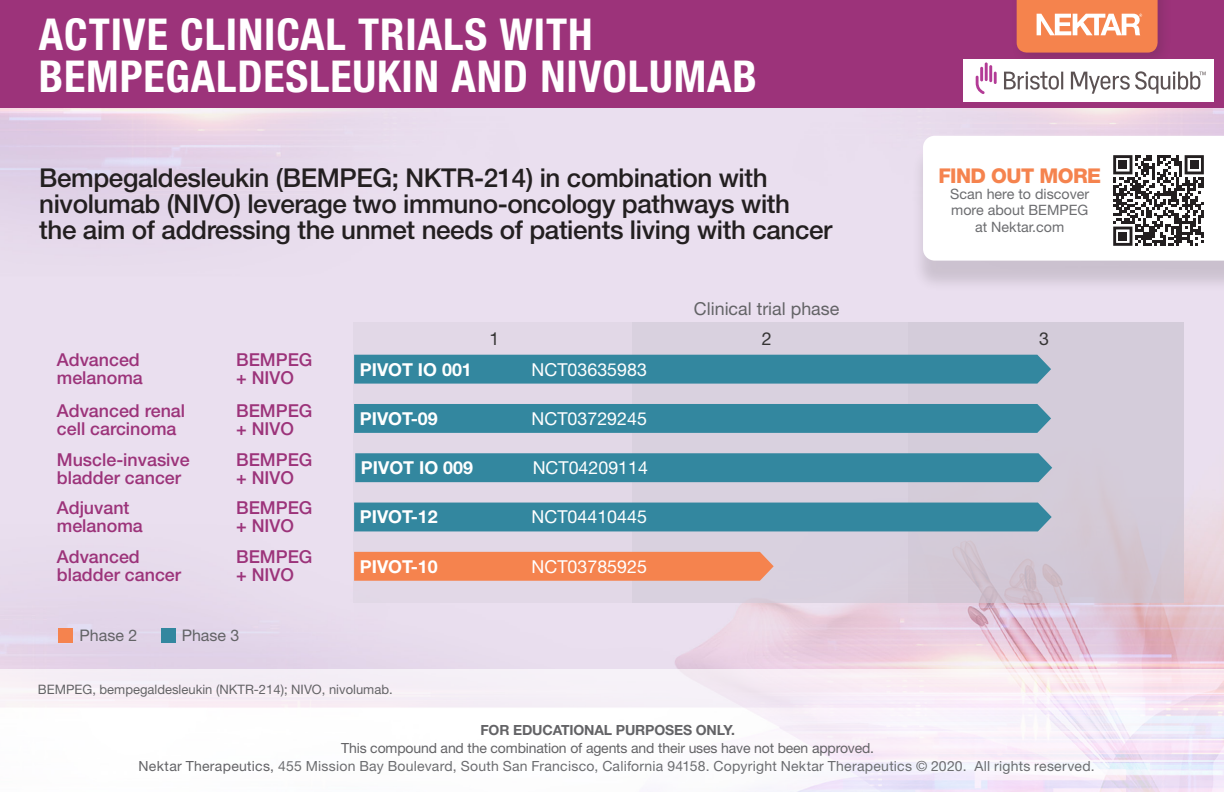
<style>
.page{position:relative;width:1224px;height:792px;background:#fff}
.page>*{position:absolute;margin:0;border:0;box-sizing:border-box;transform-origin:0 0}
.Main_Header{font:700 condensed 44px/42px "Helvetica Neue LT Std";letter-spacing:.02em;color:#fff}
.Body_Text{font:500 26px/26px "Helvetica Neue LT Std";letter-spacing:-.015em;color:#231f20}
.Body_Text-2{font:800 20.4px "Helvetica Neue LT Std";letter-spacing:-.03em;color:#f5834e}
.t1{font:500 17.8px/17.8px "Helvetica Neue LT Std";color:#9c337a}
.Main_Header-2{font:17.8px "Helvetica Neue LT Std";color:#fff}
.Main_Header-3{font:700 17.8px "Helvetica Neue LT Std";color:#fff}
.Main_Header-4{font:17.8px "Helvetica Neue LT Std";color:#636366}
.Main_Header-5{font:17.8px "Helvetica Neue LT Std";color:#353434}
.Main_Header-6{font:16px "Helvetica Neue LT Std";color:#636366}
.Body_Text-3{font:14.2px/16.4px "Helvetica Neue LT Std";color:#6c6d70;text-align:center}
.References{font:14px "Helvetica Neue LT Std";letter-spacing:.02em;color:#6c6d70}
.Body_Text-4{font:14px "Helvetica Neue LT Std";letter-spacing:-.01em;color:#636366}
.Body_Text-5{font:700 14px "Helvetica Neue LT Std";letter-spacing:-.01em;color:#636366}
.Body_Text-6{font:13px "Helvetica Neue LT Std";color:#636366}
.s1{color:#636366}
</style>
<div class="page">
<img style="left:0;top:108px;width:1224px;height:562px">
<div style="left:0;top:0;width:1224px;height:108px;background:#9c337a"></div>
<svg style="left:0;top:670px;width:1224px;height:122px;fill:#fbf5fc"></svg>
<div style="left:912px;top:145px;width:312px;height:147px;background:#231f20;opacity:.15"></div>
<svg style="left:923px;top:136px;width:301px;height:125px"></svg>
<div style="left:1119px;top:161px;width:8px;height:8px;background:#231f20"></div>
<div style="left:1190px;top:161px;width:8px;height:8px;background:#231f20"></div>
<div style="left:1119px;top:232px;width:8px;height:8px;background:#231f20"></div>
<div style="left:1011px;top:0;width:161px;height:68px;background:#231f20;opacity:.15"></div>
<svg style="left:1017px;top:0;width:141px;height:53px;background:#f5966b"></svg>
<div style="left:964px;top:60px;width:250px;height:42px;background:#fff"></div>
<svg style="left:976px;top:62px;width:21px;height:32px"></svg>
<svg style="left:1004px;top:71px;width:202px;height:23px"></svg>
<div style="left:353px;top:322px;width:292px;height:281px;background:#dfd6e4"></div>
<div style="left:632px;top:322px;width:280px;height:281px;background:#d9d1df"></div>
<div style="left:908px;top:322px;width:276px;height:281px;background:linear-gradient(to bottom,#d4cedc,#d2c6d2)"></div>
<div style="left:354px;top:355px;width:697px;height:29px;background:#33879f"></div>
<div style="left:354px;top:404px;width:697px;height:29px;background:#33879f"></div>
<div style="left:354px;top:552px;width:420px;height:29px;background:#f5834e"></div>
<div style="left:354px;top:503px;width:698px;height:28px;background:#33879f"></div>
<div style="left:355px;top:453px;width:697px;height:29px;background:#33879f"></div>
<div style="left:161px;top:628px;width:14px;height:15px;background:#33879f"></div>
<div style="left:58px;top:628px;width:15px;height:15px;background:#f5834e"></div>
<p class="Main_Header" style="left:39px;top:13px;width:720px">ACTIVE CLINICAL TRIALS WITH<br>BEMPEGALDESLEUKIN AND NIVOLUMAB</p>
<p class="Body_Text" style="left:39px;top:165px;width:795px">Bempegaldesleukin (BEMPEG; NKTR-214) in combination with nivolumab (NIVO) leverage two immuno-oncology pathways with the aim of addressing the unmet needs of patients living with cancer</p>
<p class="Main_Header-4" style="left:694px;top:298px;width:147px">Clinical trial phase</p>
<p class="Body_Text-2" style="left:938px;top:163px;width:164px">FIND OUT MORE</p>
<p class="Body_Text-3" style="left:950px;top:186px;width:141px">Scan here to discover more about BEMPEG at Nektar.com</p>
<p class="t1" style="left:57px;top:351px;width:87px">Advanced melanoma</p>
<p class="t1" style="left:236px;top:351px;width:78px">BEMPEG + NIVO</p>
<p class="t1" style="left:57px;top:402px;width:130px">Advanced renal cell carcinoma</p>
<p class="t1" style="left:236px;top:402px;width:78px">BEMPEG + NIVO</p>
<p class="t1" style="left:57px;top:450px;width:134px">Muscle-invasive bladder cancer</p>
<p class="t1" style="left:236px;top:450px;width:78px">BEMPEG + NIVO</p>
<p class="t1" style="left:57px;top:499px;width:87px">Adjuvant melanoma</p>
<p class="t1" style="left:236px;top:499px;width:78px">BEMPEG + NIVO</p>
<p class="t1" style="left:57px;top:547px;width:126px">Advanced bladder cancer</p>
<p class="t1" style="left:236px;top:547px;width:78px">BEMPEG + NIVO</p>
<p class="Main_Header-6" style="left:80px;top:626px;width:59px">Phase 2</p>
<p class="Main_Header-6" style="left:182px;top:626px;width:59px">Phase 3</p>
<p class="Main_Header-5" style="left:489px;top:328px;width:11px">1</p>
<p class="Main_Header-5" style="left:762px;top:328px;width:11px">2</p>
<p class="Main_Header-5" style="left:1039px;top:328px;width:11px">3</p>
<p class="Main_Header-3" style="left:360px;top:358px;width:113px">PIVOT IO 001</p>
<p class="Main_Header-2" style="left:532px;top:359px;width:117px">NCT03635983</p>
<p class="Main_Header-3" style="left:360px;top:407px;width:79px">PIVOT-09</p>
<p class="Main_Header-2" style="left:532px;top:408px;width:117px">NCT03729245</p>
<p class="Main_Header-3" style="left:361px;top:457px;width:113px">PIVOT IO 009</p>
<p class="Main_Header-2" style="left:533px;top:457px;width:117px">NCT04209114</p>
<p class="Main_Header-3" style="left:360px;top:506px;width:79px">PIVOT-12</p>
<p class="Main_Header-2" style="left:532px;top:506px;width:117px">NCT04410445</p>
<p class="Main_Header-3" style="left:360px;top:555px;width:79px">PIVOT-10</p>
<p class="Main_Header-2" style="left:532px;top:556px;width:117px">NCT03785925</p>
<p class="Body_Text-6" style="left:38px;top:681px;width:356px">BEMPEG, bempegaldesleukin (NKTR-214); NIVO, nivolumab.</p>
<p class="Body_Text-5" style="left:480px;top:721px;width:256px">FOR EDUCATIONAL PURPOSES ONLY.</p>
<p class="Body_Text-4" style="left:341px;top:740px;width:535px">This compound and the combination of agents and their uses have not been approved.</p>
<p class="References" style="left:139px;top:758px;width:958px"><span class="s1">Nektar Therapeutics,</span> 455 Mission Bay Boulevard, South San Francisco, California 94158. Copyright Nektar Therapeutics © 2020. All rights reserved.</p>
</div>
